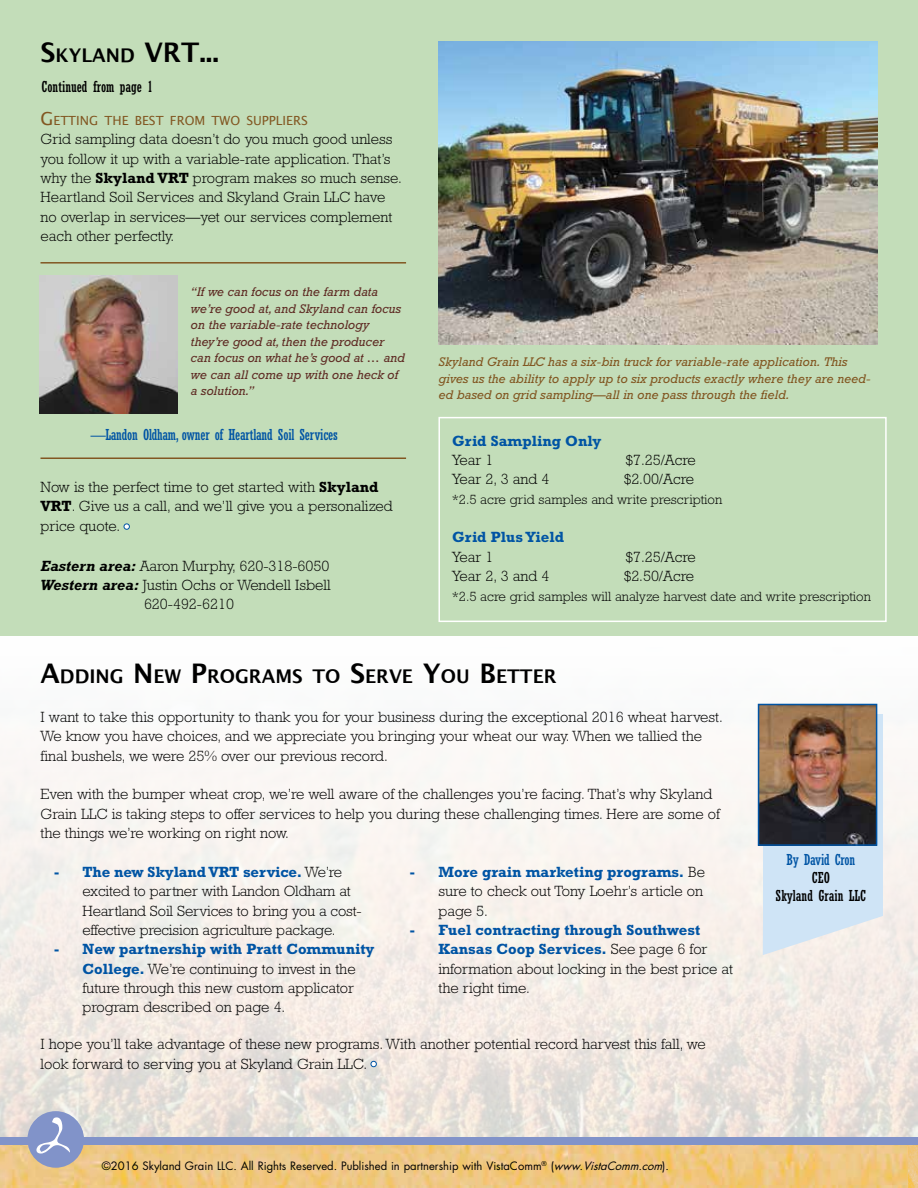
<style>
.page{position:relative;width:918px;height:1188px;background:#fff}
.page>*{position:absolute;margin:0;border:0;box-sizing:border-box;transform-origin:0 0}
.t1{font:71.1px "Wendy";color:#fff}
.t2{font:700 27px "Lucida Grande";color:#000}
.t3{font:700 18.9px "Lucida Grande";color:#000}
.t4{font:300 15px/19.4px "Rockwell";color:#000}
.t5{font:condensed 15px "Rockwell";letter-spacing:-.015em;color:#0054a4}
.t6{font:condensed 15px/18.3px "Rockwell";color:#000;text-align:center}
.t7{font:700 15px "Rockwell";color:#0054a4}
.t8{font:300 13.5px "Rockwell";color:#000}
.t9{font:italic 12.75px/16.5px "Rockwell";color:#602e26}
.t10{font:italic 12.75px/16.5px "Rockwell";color:#825722}
.t11{font:12.6px "Lucida Grande";color:#825722}
.t12{font:11.25px "Futura";color:#000}
.s1{font-size:18.9px}
.s2{font-size:18px}
.s3{font-weight:700}
.s4{font-weight:700;font-style:italic}
.s5{font-size:27px}
.s6{font-weight:700;color:#0054a4}
.s7{font-style:italic}
</style>
<div class="page">
<img style="left:0;top:635px;width:918px;height:553px">
<div style="left:0;top:0;width:918px;height:635px;background:#c3ddb9"></div>
<img style="left:908px;top:1145px;width:10px;height:43px">
<div style="left:0;top:1138px;width:918px;height:7px;background:#8193c9"></div>
<div style="left:27px;top:1111px;width:57px;height:57px;background:#8193c9;border-radius:50%"></div>
<svg style="left:124px;top:524px;width:6px;height:5px"></svg>
<div style="left:438px;top:417px;width:449px;height:205px;border:2px solid #fff"></div>
<svg style="left:763px;top:916px;width:120px;height:39px;background:#e2e9ef"></svg>
<div style="left:763px;top:714px;width:120px;height:202px;background:#cfe4f6"></div>
<img style="left:761px;top:707px;width:113px;height:136px">
<div style="left:758px;top:704px;width:119px;height:142px;border:2px solid #0054a4"></div>
<img style="left:438px;top:41px;width:440px;height:303px">
<svg style="left:371px;top:1061px;width:6px;height:6px"></svg>
<img style="left:39px;top:275px;width:138px;height:138px">
<hr style="left:40px;top:262px;width:366px;height:2px;background:#825722">
<hr style="left:40px;top:458px;width:366px;height:1px;background:#825722">
<h2 class="t2" style="left:40px;top:30px;width:180px">S<span class="s1">KYLAND</span> VRT...</h2>
<p class="t6" style="left:41px;top:78px;width:113px">Continued from page 1</p>
<p class="t11" style="left:40px;top:113px;width:268px"><span class="s2">G</span>ETTING THE BEST FROM TWO SUPPLIERS</p>
<p class="t4" style="left:40px;top:130px;width:363px">Grid sampling data doesn’t do you much good unless you follow it up with a variable-rate application. That’s why the <span class="s3">Skyland VRT</span> program makes so much sense.<br>Heartland Soil Services and Skyland Grain LLC have no overlap in services—yet our services complement each other perfectly.</p>
<p class="t9" style="left:191px;top:284px;width:216px">“If we can focus on the farm data we’re good at, and Skyland can focus on the variable-rate technology they’re good at, then the producer can focus on what he’s good at … and we can all come up with one heck of a solution.”</p>
<p class="t10" style="left:438px;top:354px;width:434px">Skyland Grain LLC has a six-bin truck for variable-rate application. This gives us the ability to apply up to six products exactly where they are need&shy;ed based on grid sampling—all in one pass through the field.</p>
<p class="t5" style="left:91px;top:426px;width:249px">—Landon Oldham, owner of Heartland Soil Services</p>
<p class="t7" style="left:452px;top:432px;width:151px">Grid Sampling Only</p>
<p class="t4" style="left:452px;top:450px;width:43px">Year 1</p>
<p class="t4" style="left:625px;top:450px;width:72px">$7.25/Acre</p>
<p class="t4" style="left:452px;top:470px;width:99px">Year 2, 3 and 4</p>
<p class="t4" style="left:624px;top:470px;width:72px">$2.00/Acre</p>
<p class="t8" style="left:452px;top:492px;width:272px">*2.5 acre grid samples and write prescription</p>
<p class="t7" style="left:452px;top:529px;width:113px">Grid Plus Yield</p>
<p class="t4" style="left:452px;top:547px;width:43px">Year 1</p>
<p class="t4" style="left:625px;top:547px;width:72px">$7.25/Acre</p>
<p class="t4" style="left:452px;top:566px;width:99px">Year 2, 3 and 4</p>
<p class="t4" style="left:624px;top:566px;width:72px">$2.50/Acre</p>
<p class="t8" style="left:452px;top:588px;width:420px">*2.5 acre grid samples will analyze harvest date and write prescription</p>
<p class="t4" style="left:40px;top:477px;width:354px">Now is the perfect time to get started with <span class="s3">Skyland<br>VRT</span>. Give us a call, and we’ll give you a personalized price quote.</p>
<p class="t4" style="left:40px;top:556px;width:292px;text-align:center"><span class="s4">Eastern area:</span> Aaron Murphy, 620-318-6050<br><span class="s4">Western area:</span> Justin Ochs or Wendell Isbell<br>620-492-6210</p>
<p class="t3" style="left:40px;top:661px;width:518px"><span class="s5">A</span>DDING <span class="s5">N</span> EW <span class="s5">P</span>ROGRAMS TO <span class="s5">S</span>ERVE <span class="s5">Y</span>OU <span class="s5">B</span>ETTER</p>
<p class="t4" style="left:40px;top:707px;width:684px">I want to take this opportunity to thank you for your business during the exceptional 2016 wheat harvest.<br>We know you have choices, and we appreciate you bringing your wheat our way. When we tallied the final bushels, we were 25% over our previous record.</p>
<p class="t4" style="left:40px;top:784px;width:681px">Even with the bumper wheat crop, we’re well aware of the challenges you’re facing. That’s why Skyland<br>Grain LLC is taking steps to offer services to help you during these challenging times. Here are some of the things we’re working on right now.</p>
<p class="t4" style="left:82px;top:862px;width:281px;text-indent:-28px"><span class="s6">- The new Skyland VRT service.</span> We’re excited to partner with Landon Oldham at Heartland Soil Services to bring you a cost&shy;effective precision agriculture package.</p>
<p class="t4" style="left:82px;top:940px;width:293px;text-indent:-28px"><span class="s6">- New partnership with Pratt Community College.</span> We’re continuing to invest in the future through this new custom applicator program described on page 4.</p>
<p class="t4" style="left:438px;top:862px;width:268px;text-indent:-28px"><span class="s6">- More grain marketing programs.</span> Be sure to check out Tony Loehr’s article on page 5.</p>
<p class="t4" style="left:438px;top:920px;width:296px;text-indent:-28px"><span class="s6">- Fuel contracting through Southwest Kansas Coop Services.</span> See page 6 for information about locking in the best price at the right time.</p>
<p class="t4" style="left:40px;top:1034px;width:667px;line-height:20px">I hope you’ll take advantage of these new programs. With another potential record harvest this fall, we look forward to serving you at Skyland Grain LLC.</p>
<h1 class="t1" style="left:27px;top:1088px;width:45px">2</h1>
<p class="t12" style="left:102px;top:1158px;width:568px">©2016 Skyland Grain LLC. All Rights Reserved. Published in partnership with VistaComm<sup>®</sup> (<span class="s7">www.VistaComm.com</span>).</p>
<p class="t5" style="left:787px;top:851px;width:70px">By David Cron</p>
<p class="t6" style="left:776px;top:868px;width:92px">CEO<br>Skyland Grain LLC</p>
</div>
